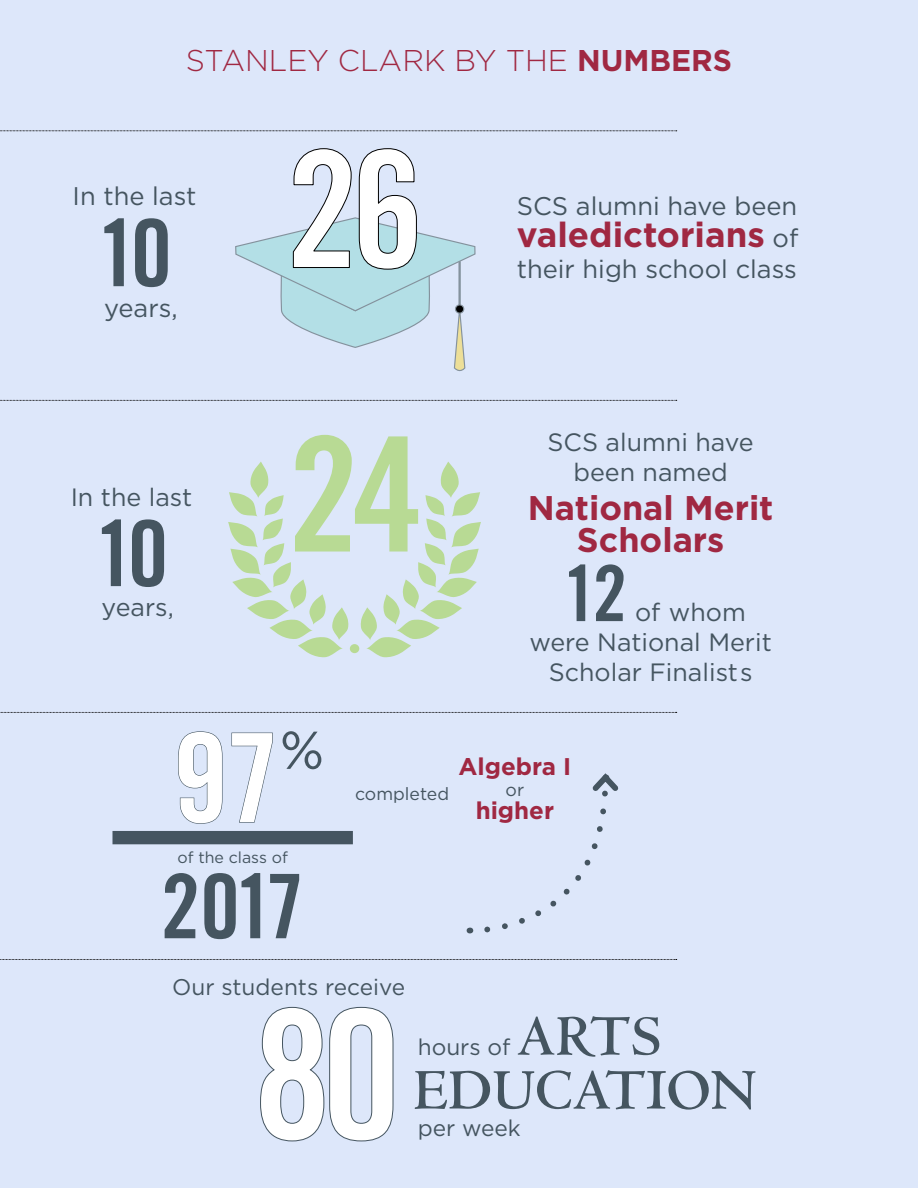
<style>
.page{position:relative;width:918px;height:1188px;background:#dde7fa}
.page>*{position:absolute;margin:0;border:0;box-sizing:border-box;transform-origin:0 0}
.t1{font:180px "Trade Gothic Bold Cond Twenty";color:#fff}
.t2{font:162.3px "Trade Gothic Bold Cond Twenty";color:#fff}
.t3{font:159.45px "Trade Gothic Bold Cond Twenty";color:#b8da94}
.t4{font:123.15px "Trade Gothic Bold Cond Twenty";color:#fff}
.t5{font:92.85px "Trade Gothic Bold Cond Twenty";color:#455560}
.t6{font:91.05px "Trade Gothic Bold Cond Twenty";color:#455560}
.t7{font:89.1px "Trade Gothic Bold Cond Twenty";color:#455560}
.t8{font:77.4px "Trade Gothic Bold Cond Twenty";color:#455560}
.t9{font:700 60px/54px "Centaur";color:#455560;text-align:center}
.t10{font:53.25px "Gotham HTF";color:#455560}
.t11{font:700 34.8px "Gotham";color:#a02842}
.t12{font:700 34.2px/32px "Gotham";color:#a02842;text-align:center}
.t13{font:300 30px "Gotham";color:#a02842}
.t14{font:25.5px "Gotham";color:#455560}
.t15{font:25.05px/30px "Gotham";color:#455560;text-align:center}
.t16{font:700 24.15px "Gotham";color:#a02842}
.t17{font:22.65px "Gotham";color:#455560}
.t18{font:17.7px "Gotham";color:#455560}
.t19{font:15.9px "Gotham";color:#455560}
.s1{font-weight:700}
.s2{font-weight:400;font-size:25.5px;color:#455560}
</style>
<div class="page">
<svg style="left:0;top:131px;width:677px;height:1px"></svg>
<svg style="left:0;top:400px;width:677px;height:1px"></svg>
<svg style="left:0;top:712px;width:677px;height:1px"></svg>
<svg style="left:0;top:959px;width:677px;height:1px"></svg>
<svg style="left:235px;top:148px;width:241px;height:224px"></svg>
<svg style="left:228px;top:462px;width:121px;height:195px"></svg>
<svg style="left:360px;top:462px;width:121px;height:195px"></svg>
<div style="left:350px;top:644px;width:9px;height:9px;background:#b8da94;border-radius:50%"></div>
<svg style="left:484px;top:773px;width:135px;height:160px"></svg>
<svg style="left:178px;top:731px;width:45px;height:93px"></svg>
<svg style="left:231px;top:732px;width:42px;height:91px"></svg>
<div style="left:113px;top:831px;width:240px;height:13px;background:#455560"></div>
<svg style="left:260px;top:1007px;width:134px;height:135px"></svg>
<p class="t13" style="left:186px;top:44px;width:548px">STANLEY CLARK BY THE <span class="s1">NUMBERS</span></p>
<p class="t14" style="left:73px;top:182px;width:125px">In the last</p>
<h3 class="t5" style="left:97px;top:197px;width:76px">10</h3>
<p class="t14" style="left:104px;top:294px;width:75px">years,</p>
<p class="t15" style="left:71px;top:482px;width:123px">In the last</p>
<h3 class="t6" style="left:95px;top:498px;width:75px">10</h3>
<p class="t15" style="left:102px;top:592px;width:74px">years,</p>
<h2 class="t2" style="left:286px;top:111px;width:139px">26</h2>
<p class="t14" style="left:517px;top:192px;width:282px">SCS alumni have been</p>
<h3 class="t11" style="left:517px;top:215px;width:283px">valedictorians <span class="s2">of</span></h3>
<p class="t14" style="left:517px;top:255px;width:282px">their high school class</p>
<h3 class="t3" style="left:288px;top:398px;width:137px">24</h3>
<p class="t15" style="left:548px;top:426px;width:208px">SCS alumni have been named</p>
<h3 class="t12" style="left:528px;top:491px;width:247px">National Merit<br>Scholars</h3>
<h3 class="t8" style="left:563px;top:546px;width:66px">12</h3>
<p class="t15" style="left:635px;top:597px;width:112px">of whom</p>
<p class="t15" style="left:530px;top:627px;width:244px">were National Merit</p>
<p class="t15" style="left:549px;top:657px;width:205px">Scholar Finalists</p>
<h3 class="t4" style="left:173px;top:703px;width:108px">97</h3>
<h3 class="t10" style="left:280px;top:721px;width:46px">%</h3>
<p class="t19" style="left:178px;top:848px;width:112px">of the class of</p>
<h3 class="t7" style="left:161px;top:852px;width:145px">2017</h3>
<p class="t18" style="left:355px;top:784px;width:95px">completed</p>
<p class="t16" style="left:459px;top:753px;width:114px">Algebra I</p>
<p class="t18" style="left:506px;top:780px;width:20px">or</p>
<p class="t16" style="left:476px;top:796px;width:80px">higher</p>
<p class="t17" style="left:172px;top:974px;width:235px">Our students receive</p>
<h1 class="t1" style="left:252px;top:966px;width:151px">80</h1>
<h3 class="t9" style="left:414px;top:1011px;width:344px">ARTS<br>EDUCATION</h3>
<p class="t17" style="left:418px;top:1115px;width:105px">per week</p>
<p class="t17" style="left:418px;top:1034px;width:94px">hours of</p>
</div>
